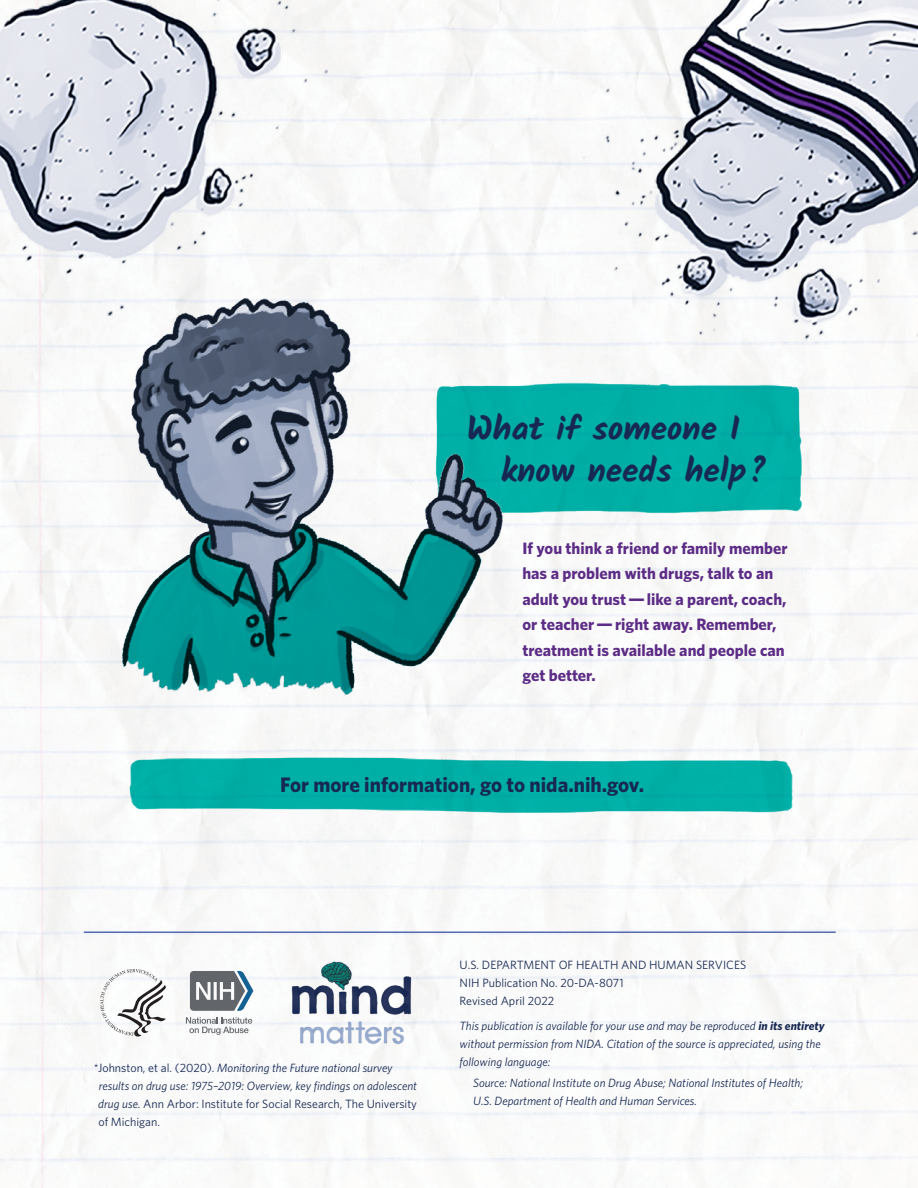
<style>
.page{position:relative;width:918px;height:1188px;background:#fff}
.page>*{position:absolute;margin:0;border:0;box-sizing:border-box;transform-origin:0 0}
.t1{font:700 33.3px "Kalam";color:#172852}
.t2{font:700 21px "Whitney";color:#172852}
.t3{font:700 16.5px/25.5px "Whitney";color:#5c2c86}
.t4{font:italic 12px/18px "Whitney";color:#172852}
.t5{font:12px/18px "Whitney";color:#172852}
.s1{font-size:18px}
.s2{font-style:normal}
.s3{font-weight:700}
</style>
<div class="page">
<hr style="left:84px;top:932px;width:752px;height:1px;background:#566caf">
<img style="left:534px;top:365px;width:279px;height:163px">
<img style="left:127px;top:741px;width:670px;height:86px">
<img style="left:0;top:0;width:918px;height:352px">
<img style="left:81px;top:270px;width:453px;height:447px">
<svg style="left:190px;top:971px;width:63px;height:40px"></svg>
<svg style="left:186px;top:1017px;width:66px;height:18px"></svg>
<svg style="left:100px;top:969px;width:66px;height:68px"></svg>
<img style="left:291px;top:960px;width:122px;height:85px">
<p class="t1" style="left:467px;top:409px;width:275px">What if someone I</p>
<p class="t1" style="left:501px;top:451px;width:268px">know needs help?</p>
<p class="t3" style="left:522px;top:535px;width:267px">If you think a friend or family member has a problem with drugs, talk to an adult you trust<span class="s1">—</span>like a parent, coach, or teacher<span class="s1">—</span>right away. Remember, treatment is available and people can get better.</p>
<p class="t2" style="left:280px;top:772px;width:365px">For more information, go to nida.nih.gov.</p>
<p class="t4" style="left:94px;top:1058px;width:300px"><span class="s2">*Johnston, et al. (2020).</span> Monitoring the Future national survey</p>
<p class="t4" style="left:98px;top:1076px;width:320px">results on drug use: 1975–2019: Overview, key findings on adolescent drug use. <span class="s2">Ann Arbor: Institute for Social Research, The University</span></p>
<p class="t5" style="left:98px;top:1112px;width:63px">of Michigan.</p>
<p class="t5" style="left:460px;top:955px;width:288px">U.S. DEPARTMENT OF HEALTH AND HUMAN SERVICES<br>NIH Publication No. 20-DA-8071<br>Revised April 2022</p>
<p class="t4" style="left:460px;top:1016px;width:366px">This publication is available for your use and may be reproduced <span class="s3">in its entirety </span>without permission from NIDA. Citation of the source is appreciated, using the following language:</p>
<p class="t4" style="left:473px;top:1074px;width:331px">Source: National Institute on Drug Abuse; National Institutes of Health;<br>U.S. Department of Health and Human Services.</p>
</div>
